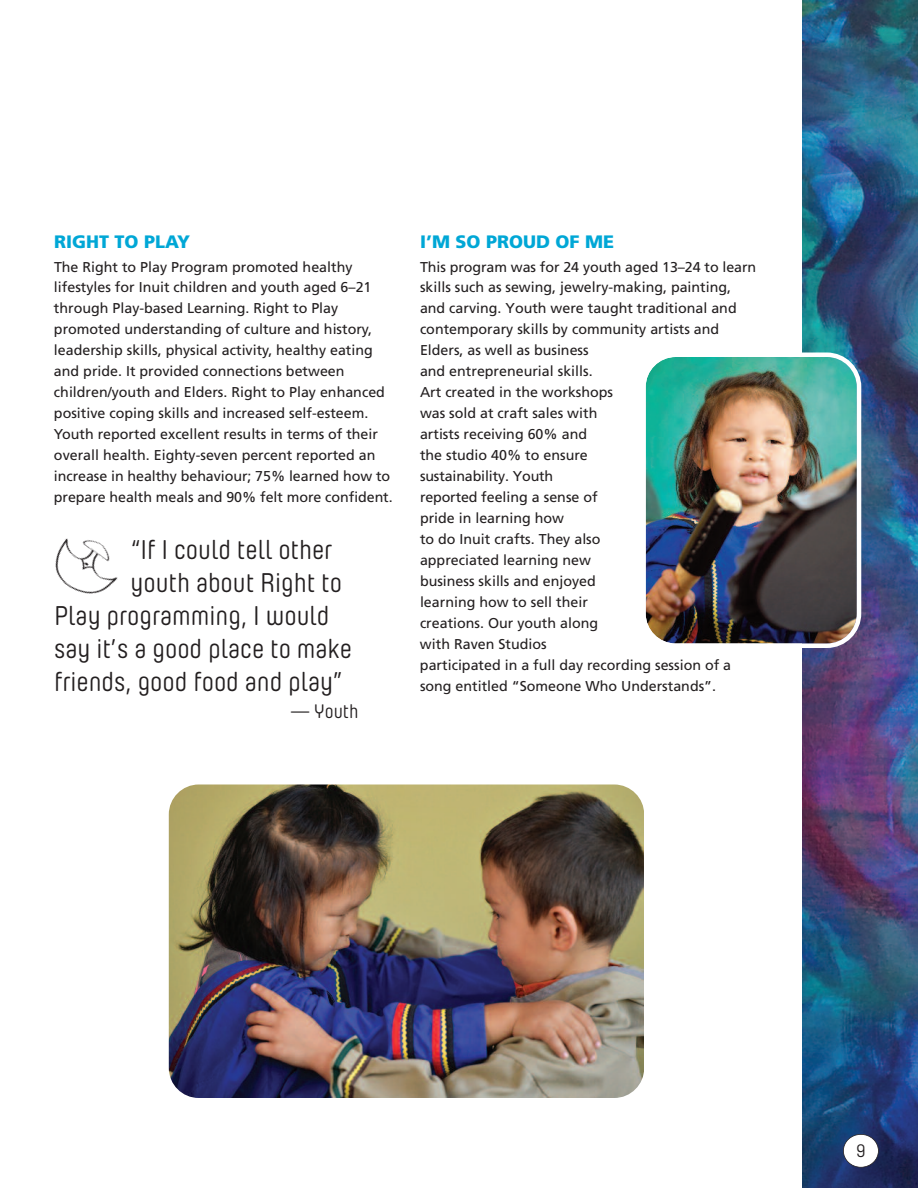
<style>
.page{position:relative;width:918px;height:1188px;background:#fff}
.page>*{position:absolute;margin:0;border:0;box-sizing:border-box;transform-origin:0 0}
.t1{font:27px "Yummo W03";color:#231f20}
.t2{font:19.5px "Yummo W03";color:#231f20}
.t3{font:900 18px "Frutiger LT Std";color:#00a7d6}
.t4{font:18px "Yummo W03";color:#231f20}
.t5{font:14.25px/21px "Frutiger LT Std";color:#231f20}
</style>
<div class="page">
<img style="left:802px;top:0;width:116px;height:1188px">
<div style="left:843px;top:1134px;width:35px;height:33px;background:#fff;border-radius:50%"></div>
<div style="left:843px;top:1134px;width:36px;height:34px;border:2px solid #231f20;border-radius:50%"></div>
<img style="left:169px;top:784px;width:475px;height:314px;border-radius:30px">
<img style="left:55px;top:538px;width:63px;height:56px">
<img style="left:645px;top:353px;width:216px;height:295px">
<p class="t3" style="left:54px;top:234px;width:138px">RIGHT TO PLAY</p>
<p class="t5" style="left:54px;top:257px;width:340px">The Right to Play Program promoted healthy lifestyles for Inuit children and youth aged 6–21 through Play-based Learning. Right to Play promoted understanding of culture and history, leadership skills, physical activity, healthy eating and pride. It provided connections between children/youth and Elders. Right to Play enhanced positive coping skills and increased self-esteem.<br>Youth reported excellent results in terms of their overall health. Eighty-seven percent reported an increase in healthy behaviour; 75% learned how to prepare health meals and 90% felt more confident.</p>
<h1 class="t1" style="left:130px;top:540px;width:203px">“If I could tell other</h1>
<h1 class="t1" style="left:130px;top:573px;width:213px">youth about Right to</h1>
<h1 class="t1" style="left:54px;top:606px;width:277px">Play programming, I would</h1>
<h1 class="t1" style="left:54px;top:639px;width:300px">say it’s a good place to make</h1>
<h1 class="t1" style="left:54px;top:672px;width:291px">friends, good food and play”</h1>
<h2 class="t2" style="left:290px;top:704px;width:70px">— Youth</h2>
<p class="t3" style="left:420px;top:234px;width:196px">I’M SO PROUD OF ME</p>
<p class="t5" style="left:420px;top:257px;width:338px">This program was for 24 youth aged 13–24 to learn skills such as sewing, jewelry-making, painting, and carving. Youth were taught traditional and contemporary skills by community artists and<br>Elders, as well as business<br>and entrepreneurial skills.<br>Art created in the workshops<br>was sold at craft sales with<br>artists receiving 60% and<br>the studio 40% to ensure<br>sustainability. Youth<br>reported feeling a sense of<br>pride in learning how<br>to do Inuit crafts. They also<br>appreciated learning new<br>business skills and enjoyed<br>learning how to sell their<br>creations. Our youth along<br>with Raven Studios<br>participated in a full day recording session of a song entitled “Someone Who Understands”.</p>
<p class="t4" style="left:856px;top:1145px;width:11px">9</p>
</div>
